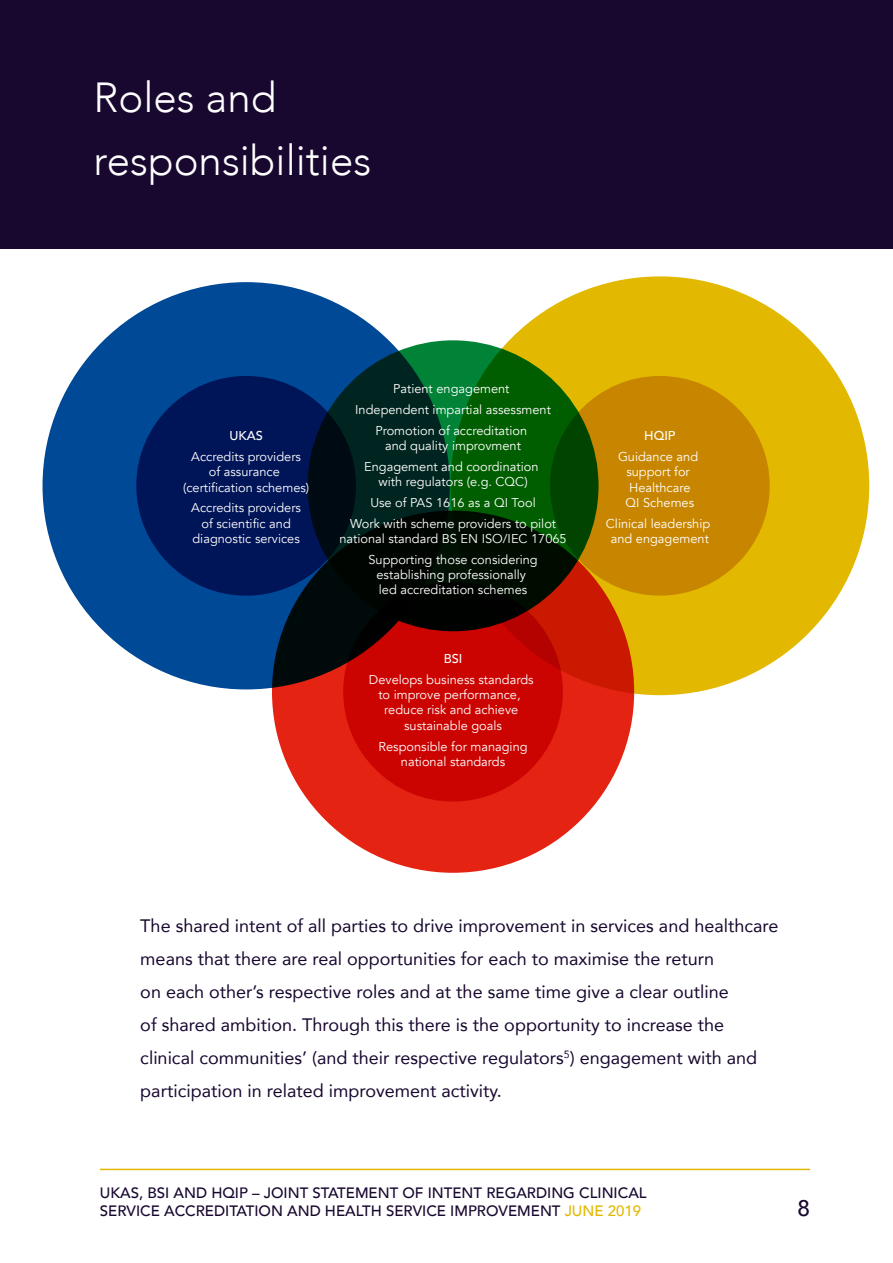
<style>
.page{position:relative;width:893px;height:1263px;background:#fff}
.page>*{position:absolute;margin:0;border:0;box-sizing:border-box;transform-origin:0 0}
.t1{font:300 42px/63px "Avenir";color:#fff}
.t2{font:500 22.5px "Avenir";color:#18072f}
.t3{font:18px/33px "Avenir";color:#18072f}
.t4{font:500 15px/18px "Avenir";color:#18072f}
.t5{font:12.75px/15.3px "Avenir";color:#fff;text-align:center}
.s1{font-weight:500}
.s2{color:#e2b900}
</style>
<div class="page">
<hr style="left:100px;top:1169px;width:710px;height:1px;background:#e2b900">
<div style="left:0;top:0;width:893px;height:249px;background:#18072f"></div>
<div style="left:272px;top:511px;width:362px;height:362px;background:#e42313;border-radius:50%"></div>
<div style="left:343px;top:582px;width:220px;height:219px;background:#cb0401;border-radius:50%"></div>
<svg style="left:450px;top:276px;width:419px;height:419px;background:#d79b00"></svg>
<svg style="left:43px;top:282px;width:407px;height:407px;background:#037"></svg>
<svg style="left:308px;top:340px;width:290px;height:291px;background:#00300d"></svg>
<p class="t1" style="left:94px;top:66px;width:279px">Roles and responsibilities</p>
<p class="t5" style="left:191px;top:426px;width:111px;line-height:20.7px"><span class="s1">UKAS<br></span>Accredits providers</p>
<p class="t5" style="left:183px;top:465px;width:128px">of assurance (certification schemes)</p>
<p class="t5" style="left:191px;top:501px;width:111px">Accredits providers of scientific and diagnostic services</p>
<p class="t5" style="left:355px;top:379px;width:197px;line-height:20.7px">Patient engagement<br>Independent impartial assessment<br>Promotion of accreditation</p>
<p class="t5" style="left:364px;top:435px;width:176px;line-height:20.7px">and quality improvment<br>Engagement and coordination</p>
<p class="t5" style="left:350px;top:472px;width:208px;line-height:20.7px">with regulators (e.g. CQC)<br>Use of PAS 1616 as a QI Tool<br>Work with scheme providers to pilot</p>
<p class="t5" style="left:339px;top:528px;width:229px;line-height:20.7px">national standard BS EN ISO/IEC 17065<br>Supporting those considering</p>
<p class="t5" style="left:377px;top:567px;width:152px;text-align:left">establishing professionally led accreditation schemes</p>
<p class="t5" style="left:369px;top:648px;width:166px;line-height:20.7px"><span class="s1">BSI<br></span>Develops business standards</p>
<p class="t5" style="left:378px;top:687px;width:144px">to improve performance, reduce risk and achieve sustainable goals</p>
<p class="t5" style="left:378px;top:739px;width:151px">Responsible for managing national standards</p>
<p class="t5" style="left:618px;top:426px;width:82px;line-height:20.7px"><span class="s1">HQIP<br></span>Guidance and</p>
<p class="t5" style="left:626px;top:465px;width:70px;text-align:left">support for<br>Healthcare<br>QI Schemes</p>
<p class="t5" style="left:606px;top:516px;width:106px">Clinical leadership and engagement</p>
<p class="t3" style="left:140px;top:909px;width:640px">The shared intent of all parties to drive improvement in services and healthcare means that there are real opportunities for each to maximise the return<br>on each other’s respective roles and at the same time give a clear outline<br>of shared ambition. Through this there is the opportunity to increase the clinical communities’ (and their respective regulators<sup>5</sup>) engagement with and participation in related improvement activity.</p>
<p class="t4" style="left:100px;top:1183px;width:548px">UKAS, BSI AND HQIP – JOINT STATEMENT OF INTENT REGARDING CLINICAL<br>SERVICE ACCREDITATION AND HEALTH SERVICE IMPROVEMENT <span class="s2">JUNE 2019</span></p>
<p class="t2" style="left:797px;top:1189px;width:14px">8</p>
</div>
